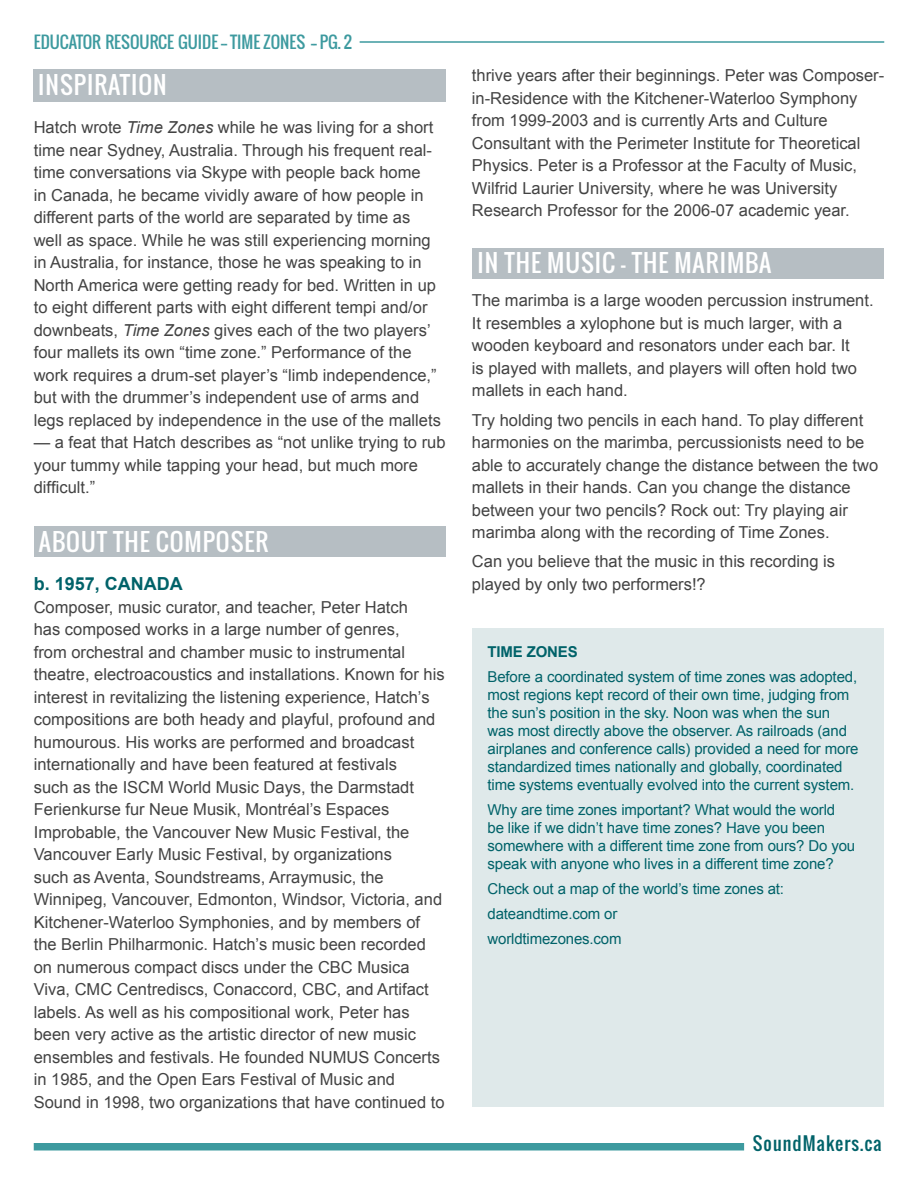
<style>
.page{position:relative;width:918px;height:1188px;background:#fff}
.page>*{position:absolute;margin:0;border:0;box-sizing:border-box;transform-origin:0 0}
.t1{font:24px "Oswald";letter-spacing:.04em;color:#fff}
.t2{font:18px "Oswald";letter-spacing:.06em;color:#006269}
.t3{font:700 18px "Arial";color:#006269}
.t4{font:16.5px/22.5px "Arial";color:#434343}
.t5{font:16.5px "Oswald";color:#3d9a9f}
.t6{font:15px/18px "Arial";letter-spacing:-.01em;color:#006269}
.t7{font:700 15px "Arial";letter-spacing:-.01em;color:#006269}
.s1{font-style:italic}
</style>
<div class="page">
<div style="left:33px;top:69px;width:413px;height:32px;background:#b6bec3"></div>
<div style="left:34px;top:1143px;width:710px;height:7px;background:#3d9a9f"></div>
<div style="left:34px;top:527px;width:412px;height:30px;background:#b6bec3"></div>
<div style="left:472px;top:629px;width:412px;height:478px;background:#dfe9ea"></div>
<div style="left:472px;top:248px;width:412px;height:30px;background:#b6bec3"></div>
<hr style="left:360px;top:41px;width:524px;height:2px;background:#3d9a9f">
<p class="t5" style="left:34px;top:29px;width:320px">EDUCATOR RESOURCE GUIDE -- TIME ZONES -- PG. 2</p>
<h1 class="t1" style="left:38px;top:67px;width:130px">INSPIRATION</h1>
<p class="t4" style="left:34px;top:116px;width:409px">Hatch wrote <span class="s1">Time Zones</span> while he was living for a short time near Sydney, Australia. Through his frequent real&shy;time conversations via Skype with people back home<br>in Canada, he became vividly aware of how people in different parts of the world are separated by time as well as space. While he was still experiencing morning in Australia, for instance, those he was speaking to in North America were getting ready for bed. Written in up to eight different parts with eight different tempi and/or downbeats, <span class="s1">Time Zones</span> gives each of the two players’ four mallets its own “time zone.” Performance of the work requires a drum-set player’s “limb independence,” but with the drummer’s independent use of arms and legs replaced by independence in the use of the mallets</p>
<p class="t4" style="left:34px;top:431px;width:413px">— a feat that Hatch describes as “not unlike trying to rub your tummy while tapping your head, but much more difficult.”</p>
<h1 class="t1" style="left:39px;top:524px;width:231px">ABOUT THE COMPOSER</h1>
<p class="t3" style="left:34px;top:572px;width:151px">b. 1957, CANADA</p>
<p class="t4" style="left:34px;top:596px;width:412px">Composer, music curator, and teacher, Peter Hatch<br>has composed works in a large number of genres,<br>from orchestral and chamber music to instrumental theatre, electroacoustics and installations. Known for his interest in revitalizing the listening experience, Hatch’s compositions are both heady and playful, profound and humourous. His works are performed and broadcast internationally and have been featured at festivals<br>such as the ISCM World Music Days, the Darmstadt Ferienkurse fur Neue Musik, Montréal’s Espaces Improbable, the Vancouver New Music Festival, the Vancouver Early Music Festival, by organizations<br>such as Aventa, Soundstreams, Arraymusic, the Winnipeg, Vancouver, Edmonton, Windsor, Victoria, and Kitchener-Waterloo Symphonies, and by members of the Berlin Philharmonic. Hatch’s music been recorded on numerous compact discs under the CBC Musica Viva, CMC Centrediscs, Conaccord, CBC, and Artifact labels. As well as his compositional work, Peter has been very active as the artistic director of new music ensembles and festivals. He founded NUMUS Concerts in 1985, and the Open Ears Festival of Music and Sound in 1998, two organizations that have continued to</p>
<p class="t4" style="left:472px;top:64px;width:414px">thrive years after their beginnings. Peter was Composer&shy;in-Residence with the Kitchener-Waterloo Symphony from 1999-2003 and is currently Arts and Culture Consultant with the Perimeter Institute for Theoretical Physics. Peter is a Professor at the Faculty of Music, Wilfrid Laurier University, where he was University Research Professor for the 2006-07 academic year.</p>
<h1 class="t1" style="left:478px;top:245px;width:295px">IN THE MUSIC – THE MARIMBA</h1>
<p class="t4" style="left:472px;top:289px;width:403px">The marimba is a large wooden percussion instrument.<br>It resembles a xylophone but is much larger, with a wooden keyboard and resonators under each bar. It<br>is played with mallets, and players will often hold two mallets in each hand.</p>
<p class="t4" style="left:472px;top:409px;width:408px">Try holding two pencils in each hand. To play different harmonies on the marimba, percussionists need to be able to accurately change the distance between the two mallets in their hands. Can you change the distance between your two pencils? Rock out: Try playing air marimba along with the recording of Time Zones.</p>
<p class="t4" style="left:472px;top:551px;width:365px">Can you believe that the music in this recording is played by only two performers!?</p>
<p class="t7" style="left:488px;top:642px;width:92px">TIME ZONES</p>
<p class="t6" style="left:488px;top:668px;width:373px">Before a coordinated system of time zones was adopted, most regions kept record of their own time, judging from the sun’s position in the sky. Noon was when the sun was most directly above the observer. As railroads (and airplanes and conference calls) provided a need for more standardized times nationally and globally, coordinated time systems eventually evolved into the current system.</p>
<p class="t6" style="left:488px;top:801px;width:369px">Why are time zones important? What would the world be like if we didn’t have time zones? Have you been somewhere with a different time zone from ours? Do you speak with anyone who lives in a different time zone?</p>
<p class="t6" style="left:488px;top:876px;width:298px;line-height:25px">Check out a map of the world’s time zones at: dateandtime.com or<br>worldtimezones.com</p>
<p class="t2" style="left:753px;top:1130px;width:130px">SoundMakers.ca</p>
</div>
